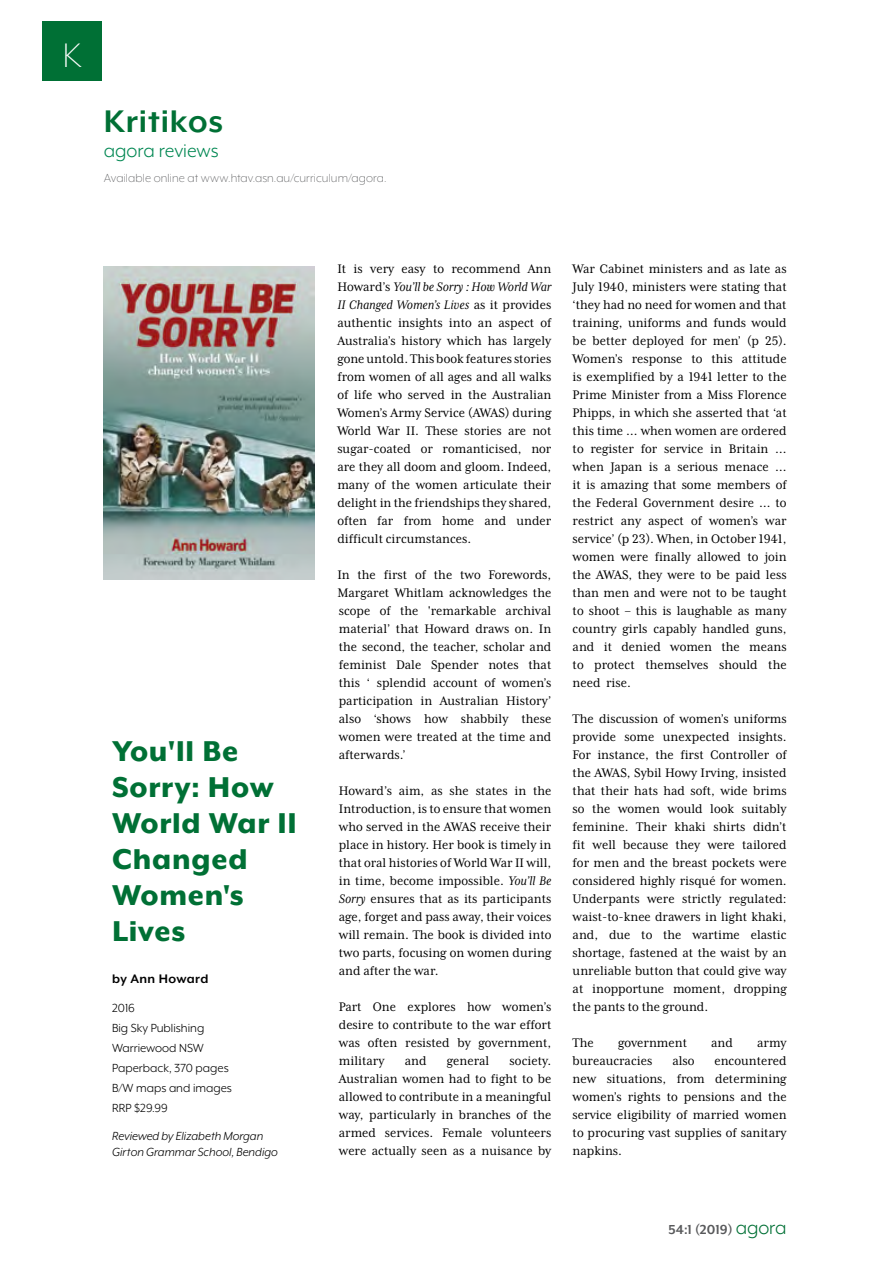
<style>
.page{position:relative;width:893px;height:1263px;background:#fff}
.page>*{position:absolute;margin:0;border:0;box-sizing:border-box;transform-origin:0 0}
.t1{font:300 39.15px "Mr Eaves XL Mod OT";color:#fff}
.t2{font:700 36px "Mr Eaves XL Mod OT";letter-spacing:.025em;color:#007035}
.Kritikos_title{font:800 33px/36px "Mr Eaves XL Mod OT";letter-spacing:.025em;color:#007035}
.t3{font:21px "Mr Eaves XL Mod OT";color:#008752}
.t4{font:700 15px "Mr Eaves XL Mod OT";color:#58595b}
.rev-text{font:14.25px/18px "Mrs Eaves XL Serif Nar OT";color:#000;text-align:justify}
.highlight_box_a-head{font:700 14.25px "Mr Eaves XL Mod OT";letter-spacing:.025em;color:#000}
.highlight_box_body{font:13.5px "Mr Eaves XL Mod OT";color:#000}
.rev-reviewer{font:italic 13.5px/15.8px "Mr Eaves XL Mod OT";color:#000}
.t5{font:300 13.5px "Mr Eaves XL Mod OT";letter-spacing:.005em;color:#58595b}
.s1{font-style:italic}
.s2{font-weight:400;font-size:21px;color:#007035}
</style>
<div class="page">
<div style="left:43px;top:21px;width:59px;height:60px;background:#007035"></div>
<img style="left:104px;top:266px;width:211px;height:314px">
<h1 class="t1" style="left:63px;top:35px;width:21px">K</h1>
<h2 class="t2" style="left:104px;top:103px;width:121px">Kritikos</h2>
<h3 class="t3" style="left:104px;top:140px;width:116px">agora reviews</h3>
<p class="t5" style="left:104px;top:171px;width:284px">Available online at www.htav.asn.au/curriculum/agora.</p>
<p class="Kritikos_title" style="left:112px;top:733px;width:186px">You'll Be<br>Sorry: How<br>World War II<br>Changed<br>Women's<br>Lives</p>
<p class="highlight_box_a-head" style="left:112px;top:972px;width:98px">by Ann Howard</p>
<p class="highlight_box_body" style="left:112px;top:1001px;width:24px">2016</p>
<p class="highlight_box_body" style="left:112px;top:1021px;width:94px">Big Sky Publishing</p>
<p class="highlight_box_body" style="left:112px;top:1041px;width:93px">Warriewood NSW</p>
<p class="highlight_box_body" style="left:112px;top:1061px;width:118px">Paperback, 370 pages</p>
<p class="highlight_box_body" style="left:112px;top:1081px;width:122px">B/W maps and images</p>
<p class="highlight_box_body" style="left:112px;top:1101px;width:57px">RRP $29.99</p>
<p class="rev-reviewer" style="left:112px;top:1128px;width:167px">Reviewed by Elizabeth Morgan<br>Girton Grammar School, Bendigo</p>
<p class="rev-text" style="left:337px;top:260px;width:216px">It is very easy to recommend Ann Howard’s <span class="s1">You’ll be Sorry : How World War II Changed Women’s Lives</span> as it provides authentic insights into an aspect of Australia’s history which has largely gone untold. This book features stories from women of all ages and all walks of life who served in the Australian Women’s Army Service (AWAS) during World War II. These stories are not sugar-coated or romanticised, nor are they all doom and gloom. Indeed, many of the women articulate their delight in the friendships they shared, often far from home and under difficult circumstances.</p>
<p class="rev-text" style="left:337px;top:566px;width:216px">In the first of the two Forewords, Margaret Whitlam acknowledges the scope of the 'remarkable archival material’ that Howard draws on. In the second, the teacher, scholar and feminist Dale Spender notes that this ‘ splendid account of women’s participation in Australian History’ also ‘shows how shabbily these women were treated at the time and afterwards.’</p>
<p class="rev-text" style="left:339px;top:782px;width:214px">Howard’s aim, as she states in the Introduction, is to ensure that women who served in the AWAS receive their place in history. Her book is timely in that oral histories of World War II will, in time, become impossible. <span class="s1">You’ll Be Sorry</span> ensures that as its participants age, forget and pass away, their voices will remain. The book is divided into two parts, focusing on women during and after the war.</p>
<p class="rev-text" style="left:339px;top:998px;width:214px">Part One explores how women’s desire to contribute to the war effort was often resisted by government, military</p>
<p class="rev-text" style="left:405px;top:1052px;width:23px">and</p>
<p class="rev-text" style="left:447px;top:1052px;width:44px">general</p>
<p class="rev-text" style="left:339px;top:1052px;width:214px;text-indent:171px">society.<br>Australian women had to fight to be allowed to contribute in a meaningful way, particularly in branches of the armed services. Female volunteers were actually seen as a nuisance by</p>
<p class="rev-text" style="left:573px;top:260px;width:216px">War Cabinet ministers and as late as July 1940, ministers were stating that ‘they had no need for women and that training, uniforms and funds would be better deployed for men’ (p 25).<br>Women’s response to this attitude is exemplified by a 1941 letter to the Prime Minister from a Miss Florence Phipps, in which she asserted that ‘at this time … when women are ordered to register for service in Britain … when Japan is a serious menace … it is amazing that some members of the Federal Government desire … to restrict any aspect of women’s war service’ (p 23). When, in October 1941, women were finally allowed to join the AWAS, they were to be paid less than men and were not to be taught to shoot – this is laughable as many country girls capably handled guns, and it denied women the means to protect themselves should the need rise.</p>
<p class="rev-text" style="left:573px;top:710px;width:216px">The discussion of women’s uniforms provide some unexpected insights.<br>For instance, the first Controller of the AWAS, Sybil Howy Irving, insisted that their hats had soft, wide brims so the women would look suitably feminine. Their khaki shirts didn’t fit well because they were tailored for men and the breast pockets were considered highly risqué for women.<br>Underpants were strictly regulated: waist-to-knee drawers in light khaki, and, due to the wartime elastic shortage, fastened at the waist by an unreliable button that could give way at inopportune moment, dropping the pants to the ground.</p>
<p class="rev-text" style="left:573px;top:1034px;width:23px">The</p>
<p class="rev-text" style="left:618px;top:1034px;width:70px">government</p>
<p class="rev-text" style="left:711px;top:1034px;width:23px">and</p>
<p class="rev-text" style="left:757px;top:1034px;width:31px">army</p>
<p class="rev-text" style="left:573px;top:1052px;width:81px">bureaucracies</p>
<p class="rev-text" style="left:672px;top:1052px;width:24px">also</p>
<p class="rev-text" style="left:573px;top:1052px;width:216px;text-indent:142px">encountered new situations, from determining women’s rights to pensions and the service eligibility of married women to procuring vast supplies of sanitary napkins.</p>
<p class="t4" style="left:669px;top:1222px;width:120px">54:1 (2019) <span class="s2">agora</span></p>
</div>
